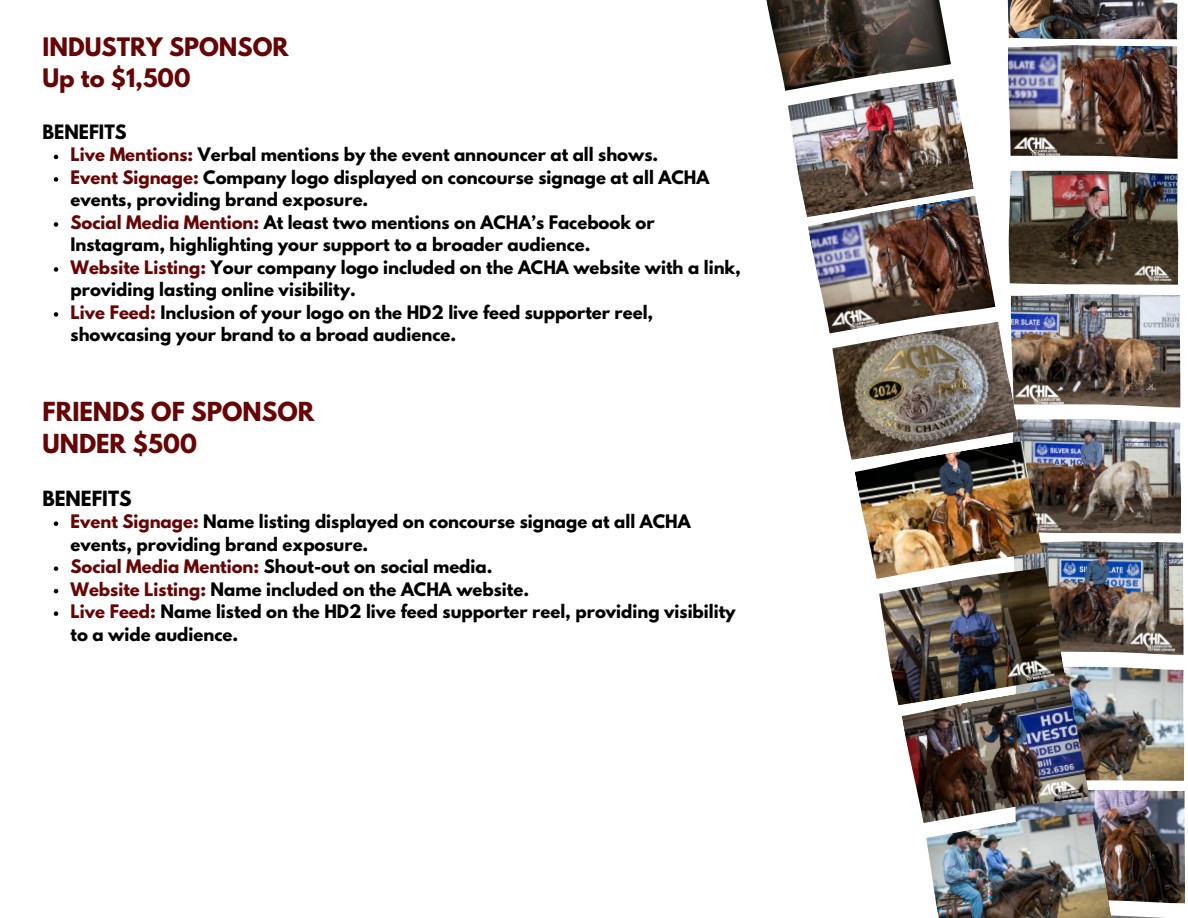
<style>
.page{position:relative;width:1188px;height:918px;background:#fff}
.page>*{position:absolute;margin:0;border:0;box-sizing:border-box;transform-origin:0 0}
.t1{font:700 23.25px/31.5px "League Spartan";color:#660505}
.t2{font:700 22.5px/31.5px "League Spartan";color:#660505}
.t3{font:700 18.6px "League Spartan";color:#000}
.t4{font:700 17.55px "League Spartan";color:#000}
.t5{font:700 16.5px/22.5px "League Spartan";color:#000}
.t6{font:700 16.5px/22.5px "League Spartan";color:#010101}
.s1{color:#660505}
</style>
<div class="page">
<img style="left:1008px;top:0;width:170px;height:39px">
<img style="left:1008px;top:45px;width:170px;height:114px">
<img style="left:1009px;top:171px;width:170px;height:114px">
<img style="left:1011px;top:294px;width:169px;height:113px">
<img style="left:1018px;top:419px;width:163px;height:114px">
<img style="left:1042px;top:541px;width:142px;height:114px">
<img style="left:1065px;top:667px;width:120px;height:114px">
<img style="left:1089px;top:790px;width:96px;height:113px">
<img style="left:1112px;top:915px;width:54px;height:3px">
<img style="left:766px;top:0;width:185px;height:91px">
<img style="left:788px;top:79px;width:186px;height:138px">
<img style="left:808px;top:195px;width:187px;height:138px">
<img style="left:832px;top:322px;width:186px;height:138px">
<img style="left:855px;top:441px;width:187px;height:138px">
<img style="left:879px;top:567px;width:186px;height:138px">
<img style="left:902px;top:685px;width:187px;height:138px">
<img style="left:926px;top:811px;width:186px;height:107px">
<svg style="left:54px;top:521px;width:4px;height:5px"></svg>
<svg style="left:54px;top:566px;width:4px;height:5px"></svg>
<svg style="left:54px;top:589px;width:4px;height:4px"></svg>
<svg style="left:54px;top:611px;width:4px;height:5px"></svg>
<svg style="left:54px;top:155px;width:4px;height:4px"></svg>
<svg style="left:54px;top:177px;width:4px;height:5px"></svg>
<svg style="left:54px;top:222px;width:4px;height:5px"></svg>
<svg style="left:54px;top:267px;width:4px;height:5px"></svg>
<svg style="left:54px;top:312px;width:4px;height:5px"></svg>
<p class="t2" style="left:43px;top:34px;width:248px">INDUSTRY SPONSOR<br>Up to $1,500</p>
<h1 class="t4" style="left:43px;top:123px;width:86px">BENEFITS</h1>
<h3 class="t5" style="left:71px;top:146px;width:589px"><span class="s1">Live Mentions:</span> Verbal mentions by the event announcer at all shows.</h3>
<p class="t5" style="left:71px;top:168px;width:640px"><span class="s1">Event Signage:</span> Company logo displayed on concourse signage at all ACHA events, providing brand exposure.</p>
<p class="t5" style="left:71px;top:213px;width:586px"><span class="s1">Social Media Mention:</span> At least two mentions on ACHA’s Facebook or<br>Instagram, highlighting your support to a broader audience.</p>
<p class="t5" style="left:71px;top:258px;width:672px"><span class="s1">Website Listing:</span> Your company logo included on the ACHA website with a link, providing lasting online visibility.</p>
<p class="t6" style="left:71px;top:303px;width:584px"><span class="s1">Live Feed:</span> Inclusion of your logo on the HD2 live feed supporter reel, showcasing your brand to a broad audience.</p>
<h2 class="t1" style="left:43px;top:399px;width:273px">FRIENDS OF SPONSOR<br>UNDER $500</h2>
<h3 class="t3" style="left:43px;top:489px;width:91px">BENEFITS</h3>
<p class="t5" style="left:71px;top:512px;width:622px"><span class="s1">Event Signage:</span> Name listing displayed on concourse signage at all ACHA events, providing brand exposure.</p>
<p class="t5" style="left:71px;top:557px;width:423px"><span class="s1">Social Media Mention:</span> Shout-out on social media.</p>
<p class="t5" style="left:71px;top:580px;width:460px"><span class="s1">Website Listing:</span> Name included on the ACHA website.</p>
<p class="t6" style="left:71px;top:602px;width:667px"><span class="s1">Live Feed:</span> Name listed on the HD2 live feed supporter reel, providing visibility to a wide audience.</p>
</div>
